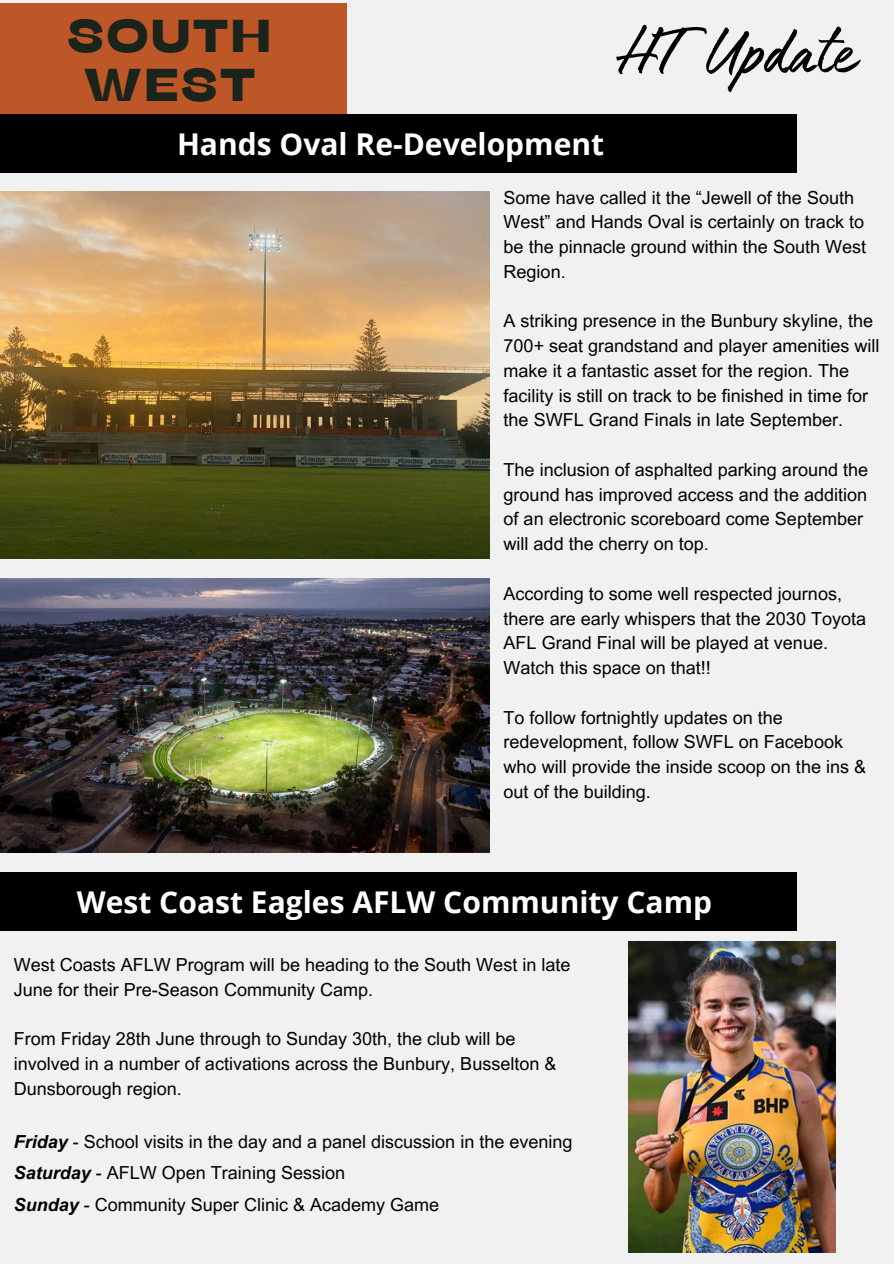
<style>
.page{position:relative;width:894px;height:1264px;background:#fff}
.page>*{position:absolute;margin:0;border:0;box-sizing:border-box;transform-origin:0 0}
.t1{font:74.25px "Authenia Solid";color:#000}
.t2{font:700 46.05px/48.3px "Stinger Wide";letter-spacing:.06em;color:#1a241b;text-align:center}
.t3{font:700 30px "Open Sans";color:#fff}
.t4{font:18px/24.8px "Arial MT Pro";color:#000}
.s1{font-weight:700;font-style:italic}
</style>
<div class="page">
<div style="left:0;top:0;width:893px;height:1263px;background:#f2f1f1"></div>
<div style="left:0;top:872px;width:796px;height:58px;background:#000"></div>
<img style="left:0;top:192px;width:489px;height:367px">
<div style="left:0;top:4px;width:346px;height:110px;background:#be5727"></div>
<div style="left:0;top:114px;width:796px;height:59px;background:#000"></div>
<img style="left:0;top:578px;width:489px;height:274px">
<img style="left:628px;top:941px;width:207px;height:311px">
<h3 class="t2" style="left:68px;top:10px;width:205px">SOUTH<br>WEST</h3>
<p class="t1" style="left:619px;top:13px;width:235px">HT Update</p>
<h3 class="t3" style="left:177px;top:122px;width:428px">Hands Oval Re-Development</h3>
<p class="t4" style="left:503px;top:187px;width:364px">Some have called it the “Jewell of the South West” and Hands Oval is certainly on track to be the pinnacle ground within the South West Region.</p>
<p class="t4" style="left:503px;top:311px;width:377px">A striking presence in the Bunbury skyline, the 700+ seat grandstand and player amenities will make it a fantastic asset for the region. The facility is still on track to be finished in time for the SWFL Grand Finals in late September.</p>
<p class="t4" style="left:503px;top:459px;width:366px">The inclusion of asphalted parking around the ground has improved access and the addition of an electronic scoreboard come September will add the cherry on top.</p>
<p class="t4" style="left:503px;top:583px;width:364px">According to some well respected journos, there are early whispers that the 2030 Toyota AFL Grand Final will be played at venue.<br>Watch this space on that!!</p>
<p class="t4" style="left:503px;top:707px;width:364px">To follow fortnightly updates on the redevelopment, follow SWFL on Facebook who will provide the inside scoop on the ins &amp; out of the building.</p>
<h2 class="t3" style="left:77px;top:880px;width:636px">West Coast Eagles AFLW Community Camp</h2>
<p class="t4" style="left:14px;top:954px;width:558px">West Coasts AFLW Program will be heading to the South West in late<br>June for their Pre-Season Community Camp.</p>
<p class="t4" style="left:14px;top:1028px;width:544px">From Friday 28th June through to Sunday 30th, the club will be involved in a number of activations across the Bunbury, Busselton &amp;<br>Dunsborough region.</p>
<p class="t4" style="left:14px;top:1131px;width:560px"><span class="s1">Friday</span> - School visits in the day and a panel discussion in the evening</p>
<p class="t4" style="left:14px;top:1162px;width:333px"><span class="s1">Saturday</span> - AFLW Open Training Session</p>
<p class="t4" style="left:14px;top:1194px;width:427px"><span class="s1">Sunday</span> - Community Super Clinic &amp; Academy Game</p>
</div>
